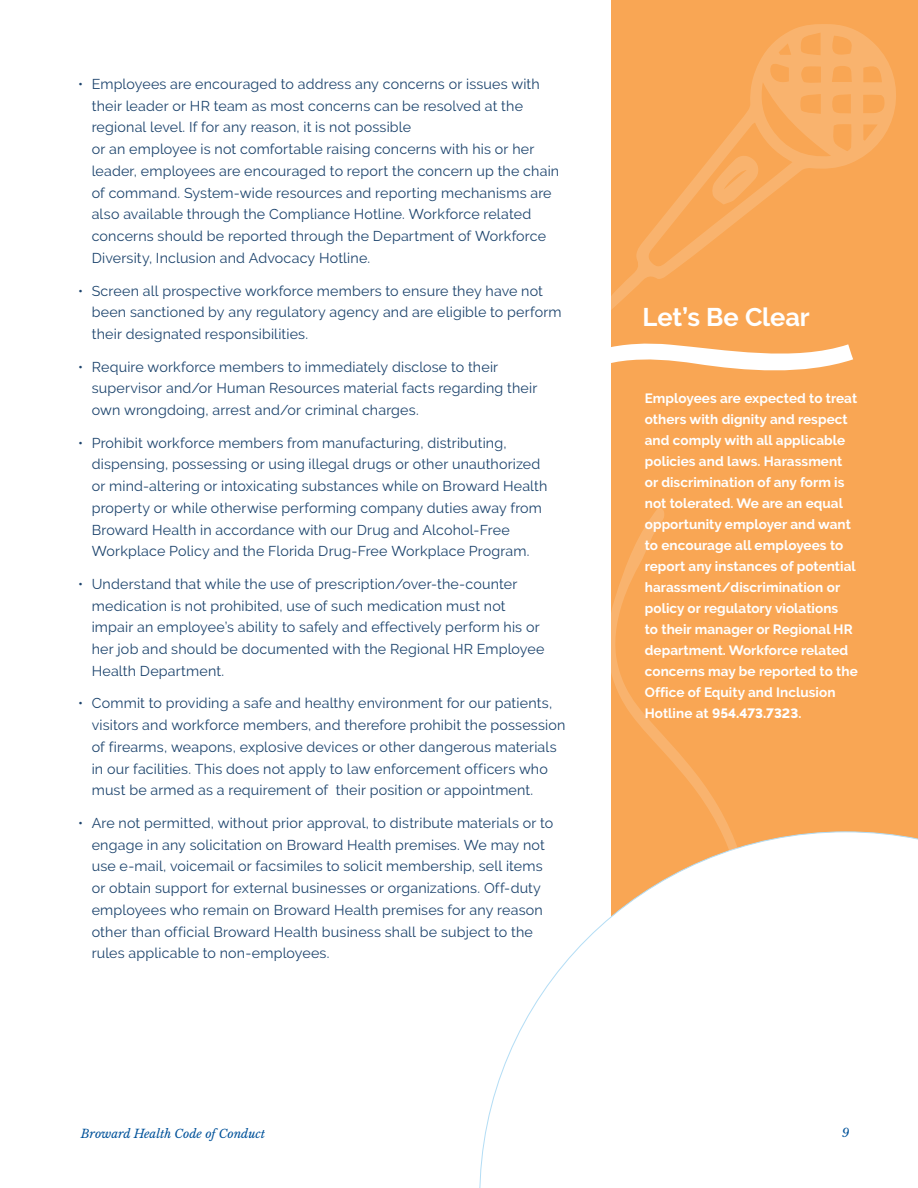
<style>
.page{position:relative;width:918px;height:1188px;background:#fff}
.page>*{position:absolute;margin:0;border:0;box-sizing:border-box;transform-origin:0 0}
.t1{font:700 25.5px "Raleway";letter-spacing:-.005em;color:#fff}
.t2{font:14.25px/21.8px "Raleway";letter-spacing:.01em;color:#1d446d}
.t3{font:700 13.5px/21px "Raleway";letter-spacing:.005em;color:#fff}
.t4{font:italic 12px "Libre Baskerville";color:#01529a}
.s1{font-weight:800}
</style>
<div class="page">
<div style="left:611px;top:0;width:307px;height:1188px;background:#f9a654"></div>
<div style="left:480px;top:832px;width:438px;height:356px;background:#fff"></div>
<svg style="left:611px;top:343px;width:242px;height:28px"></svg>
<svg style="left:611px;top:24px;width:285px;height:286px"></svg>
<svg style="left:712px;top:154px;width:48px;height:51px"></svg>
<svg style="left:606px;top:508px;width:142px;height:467px"></svg>
<p class="t2" style="left:92px;top:73px;width:469px;text-indent:-13px">• Employees are encouraged to address any concerns or issues with their leader or HR team as most concerns can be resolved at the regional level. If for any reason, it is not possible<br>or an employee is not comfortable raising concerns with his or her leader, employees are encouraged to report the concern up the chain of command. System-wide resources and reporting mechanisms are also available through the Compliance Hotline. Workforce related concerns should be reported through the Department of Workforce Diversity, Inclusion and Advocacy Hotline.</p>
<p class="t2" style="left:92px;top:280px;width:471px;text-indent:-13px">• Screen all prospective workforce members to ensure they have not been sanctioned by any regulatory agency and are eligible to perform their designated responsibilities.</p>
<p class="t2" style="left:92px;top:356px;width:447px;text-indent:-13px">• Require workforce members to immediately disclose to their supervisor and/or Human Resources material facts regarding their own wrongdoing, arrest and/or criminal charges.</p>
<p class="t2" style="left:92px;top:432px;width:457px;text-indent:-13px">• Prohibit workforce members from manufacturing, distributing, dispensing, possessing or using illegal drugs or other unauthorized or mind-altering or intoxicating substances while on Broward Health property or while otherwise performing company duties away from Broward Health in accordance with our Drug and Alcohol-Free Workplace Policy and the Florida Drug-Free Workplace Program.</p>
<p class="t2" style="left:92px;top:573px;width:454px;text-indent:-13px">• Understand that while the use of prescription/over-the-counter medication is not prohibited, use of such medication must not impair an employee’s ability to safely and effectively perform his or her job and should be documented with the Regional HR Employee Health Department.</p>
<p class="t2" style="left:92px;top:692px;width:475px;text-indent:-13px">• Commit to providing a safe and healthy environment for our patients, visitors and workforce members, and therefore prohibit the possession of firearms, weapons, explosive devices or other dangerous materials in our facilities. This does not apply to law enforcement officers who must be armed as a requirement of their position or appointment.</p>
<p class="t2" style="left:92px;top:812px;width:463px;text-indent:-13px">• Are not permitted, without prior approval, to distribute materials or to engage in any solicitation on Broward Health premises. We may not use e-mail, voicemail or facsimiles to solicit membership, sell items or obtain support for external businesses or organizations. Off-duty employees who remain on Broward Health premises for any reason other than official Broward Health business shall be subject to the rules applicable to non-employees.</p>
<h1 class="t1" style="left:643px;top:302px;width:169px">Let’s Be Clear</h1>
<p class="t3" style="left:645px;top:388px;width:215px">Employees are expected to treat others with dignity and respect and comply with all applicable policies and laws. Harassment or discrimination of any form is not tolerated. We are an equal opportunity employer and want to encourage all employees to report any instances of potential harassment/discrimination or policy or regulatory violations<br>to their manager or Regional HR department. Workforce related concerns may be reported to the<br>Office of Equity and Inclusion<br>Hotline at <span class="s1">954.473.7323</span>.</p>
<p class="t4" style="left:81px;top:1127px;width:186px">Broward Health Code of Conduct</p>
<p class="t4" style="left:842px;top:1126px;width:9px">9</p>
</div>
